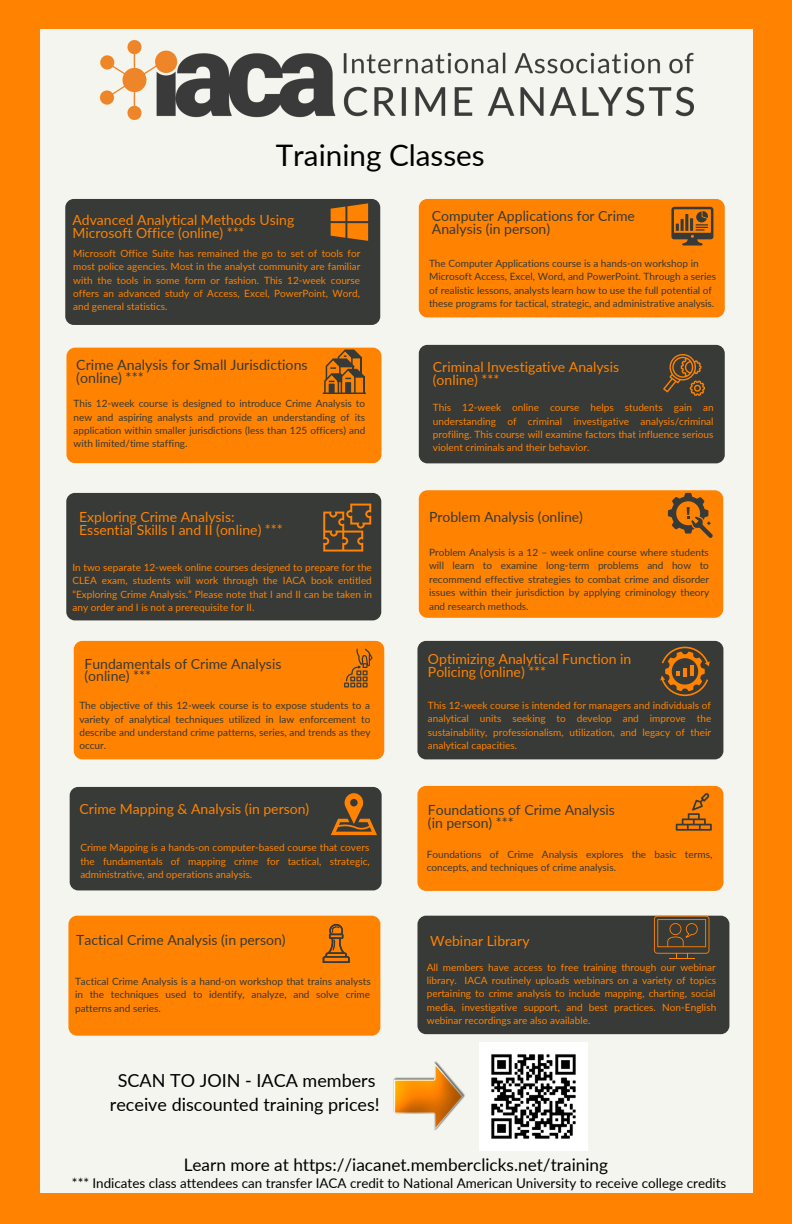
<style>
.page{position:relative;width:792px;height:1224px;background:#ff8200}
.page>*{position:absolute;margin:0;border:0;box-sizing:border-box;transform-origin:0 0}
.t1{font:29.6px "Lato";color:#000}
.t2{font:18px/24px "Lato";color:#000;text-align:center}
.t3{font:17.2px "Lato";color:#000}
.t4{font:14.2px/13px "Lato";color:#373a36}
.t5{font:14px/12.8px "Lato";color:#ff8200}
.t6{font:14px/12.8px "Lato";color:#373a36}
.t7{font:13.4px "Lato";color:#000}
.t8{font:10px/13.4px "Lato";color:#ff8200;text-align:justify}
.t9{font:10px/13.4px "Lato";color:#373a36;text-align:justify}
</style>
<div class="page">
<div style="left:40px;top:29px;width:713px;height:1164px;background:#f5f5ef"></div>
<div style="left:419px;top:199px;width:306px;height:118px;background:#ff8200;border-radius:9px"></div>
<div style="left:66px;top:348px;width:315px;height:115px;background:#ff8200;border-radius:9px"></div>
<div style="left:74px;top:641px;width:310px;height:118px;background:#ff8200;border-radius:9px"></div>
<div style="left:419px;top:490px;width:304px;height:128px;background:#ff8200;border-radius:9px"></div>
<img style="left:99px;top:39px;width:594px;height:81px">
<svg style="left:671px;top:207px;width:42px;height:39px"></svg>
<div style="left:65px;top:199px;width:315px;height:126px;background:#373a36;border-radius:9px"></div>
<div style="left:419px;top:345px;width:306px;height:118px;background:#373a36;border-radius:9px"></div>
<svg style="left:663px;top:354px;width:42px;height:42px"></svg>
<svg style="left:344px;top:649px;width:29px;height:38px"></svg>
<div style="left:417px;top:641px;width:306px;height:118px;background:#373a36;border-radius:9px"></div>
<svg style="left:660px;top:647px;width:50px;height:49px"></svg>
<svg style="left:668px;top:493px;width:45px;height:45px"></svg>
<div style="left:70px;top:787px;width:312px;height:103px;background:#373a36;border-radius:9px"></div>
<svg style="left:331px;top:793px;width:46px;height:42px"></svg>
<div style="left:417px;top:786px;width:306px;height:105px;background:#ff8200;border-radius:9px"></div>
<svg style="left:676px;top:793px;width:36px;height:38px"></svg>
<div style="left:68px;top:916px;width:312px;height:120px;background:#ff8200;border-radius:9px"></div>
<div style="left:66px;top:493px;width:315px;height:127px;background:#373a36;border-radius:9px"></div>
<svg style="left:323px;top:504px;width:48px;height:48px"></svg>
<hr style="left:323px;top:393px;width:43px;height:1px;background:#373a36">
<svg style="left:324px;top:349px;width:41px;height:44px"></svg>
<svg style="left:323px;top:924px;width:27px;height:39px"></svg>
<div style="left:417px;top:916px;width:312px;height:118px;background:#373a36;border-radius:9px"></div>
<svg style="left:654px;top:916px;width:55px;height:43px"></svg>
<svg style="left:331px;top:203px;width:37px;height:38px"></svg>
<img style="left:393px;top:1061px;width:72px;height:70px">
<img style="left:480px;top:1043px;width:108px;height:108px">
<h1 class="t1" style="left:276px;top:137px;width:211px">Training Classes</h1>
<h3 class="t6" style="left:432px;top:210px;width:205px">Computer Applications for Crime<br>Analysis (in person)</h3>
<h3 class="t5" style="left:72px;top:213px;width:223px">Advanced Analytical Methods Using<br>Microsoft Office (online) ***</h3>
<p class="t8" style="left:73px;top:246px;width:289px">Microsoft Office Suite has remained the go to set of tools for most police agencies. Most in the analyst community are familiar with the tools in some form or fashion. This 12-week course offers an advanced study of Access, Excel, PowerPoint, Word, and general statistics.</p>
<h3 class="t4" style="left:76px;top:358px;width:233px">Crime Analysis for Small Jurisdictions (online) ***</h3>
<p class="t9" style="left:74px;top:397px;width:293px">This 12-week course is designed to introduce Crime Analysis to new and aspiring analysts and provide an understanding of its application within smaller jurisdictions (less than 125 officers) and with limited/time staffing.</p>
<h3 class="t5" style="left:79px;top:510px;width:205px">Exploring Crime Analysis:<br>Essential Skills I and II (online) ***</h3>
<p class="t8" style="left:72px;top:560px;width:301px">In two separate 12-week online courses designed to prepare for the CLEA exam, students will work through the IACA book entitled “Exploring Crime Analysis.” Please note that I and II can be taken in any order and I is not a prerequisite for II.</p>
<h3 class="t6" style="left:85px;top:657px;width:198px">Fundamentals of Crime Analysis (online) ***</h3>
<p class="t9" style="left:79px;top:699px;width:293px">The objective of this 12-week course is to expose students to a variety of analytical techniques utilized in law enforcement to describe and understand crime patterns, series, and trends as they occur.</p>
<p class="t9" style="left:429px;top:256px;width:289px;text-align:left">The Computer Applications course is a hands-on workshop in Microsoft Access, Excel, Word, and PowerPoint. Through a series of realistic lessons, analysts learn how to use the full potential of these programs for tactical, strategic, and administrative analysis.</p>
<h3 class="t5" style="left:433px;top:360px;width:188px">Criminal Investigative Analysis (online) ***</h3>
<p class="t8" style="left:433px;top:401px;width:282px">This 12-week online course helps students gain an understanding of criminal investigative analysis/criminal profiling. This course will examine factors that influence serious violent criminals and their behavior.</p>
<h3 class="t6" style="left:429px;top:510px;width:156px">Problem Analysis (online)</h3>
<p class="t9" style="left:429px;top:546px;width:282px">Problem Analysis is a 12 – week online course where students will learn to examine long-term problems and how to recommend effective strategies to combat crime and disorder issues within their jurisdiction by applying criminology theory and research methods.</p>
<h3 class="t5" style="left:428px;top:653px;width:205px">Optimizing Analytical Function in<br>Policing (online) ***</h3>
<p class="t8" style="left:428px;top:698px;width:285px">This 12-week course is intended for managers and individuals of analytical units seeking to develop and improve the sustainability, professionalism, utilization, and legacy of their analytical capacities.</p>
<h3 class="t5" style="left:80px;top:802px;width:231px">Crime Mapping &amp; Analysis (in person)</h3>
<h3 class="t6" style="left:428px;top:803px;width:189px">Foundations of Crime Analysis (in person) ***</h3>
<p class="t9" style="left:427px;top:847px;width:287px">Foundations of Crime Analysis explores the basic terms, concepts, and techniques of crime analysis.</p>
<p class="t8" style="left:80px;top:841px;width:291px">Crime Mapping is a hands-on computer-based course that covers the fundamentals of mapping crime for tactical, strategic, administrative, and operations analysis.</p>
<h3 class="t6" style="left:76px;top:933px;width:211px">Tactical Crime Analysis (in person)</h3>
<p class="t9" style="left:75px;top:974px;width:297px">Tactical Crime Analysis is a hand-on workshop that trains analysts in the techniques used to identify, analyze, and solve crime patterns and series.</p>
<h2 class="t2" style="left:110px;top:1068px;width:271px">SCAN TO JOIN - IACA members receive discounted training prices!</h2>
<h3 class="t5" style="left:430px;top:934px;width:101px">Webinar Library</h3>
<p class="t8" style="left:427px;top:960px;width:291px">All members have access to free training through our webinar library. IACA routinely uploads webinars on a variety of topics pertaining to crime analysis to include mapping, charting, social media, investigative support, and best practices. Non-English webinar recordings are also available.</p>
<h3 class="t3" style="left:184px;top:1154px;width:426px">Learn more at https://iacanet.memberclicks.net/training</h3>
<h3 class="t7" style="left:72px;top:1175px;width:656px">*** Indicates class attendees can transfer IACA credit to National American University to receive college credits</h3>
</div>
